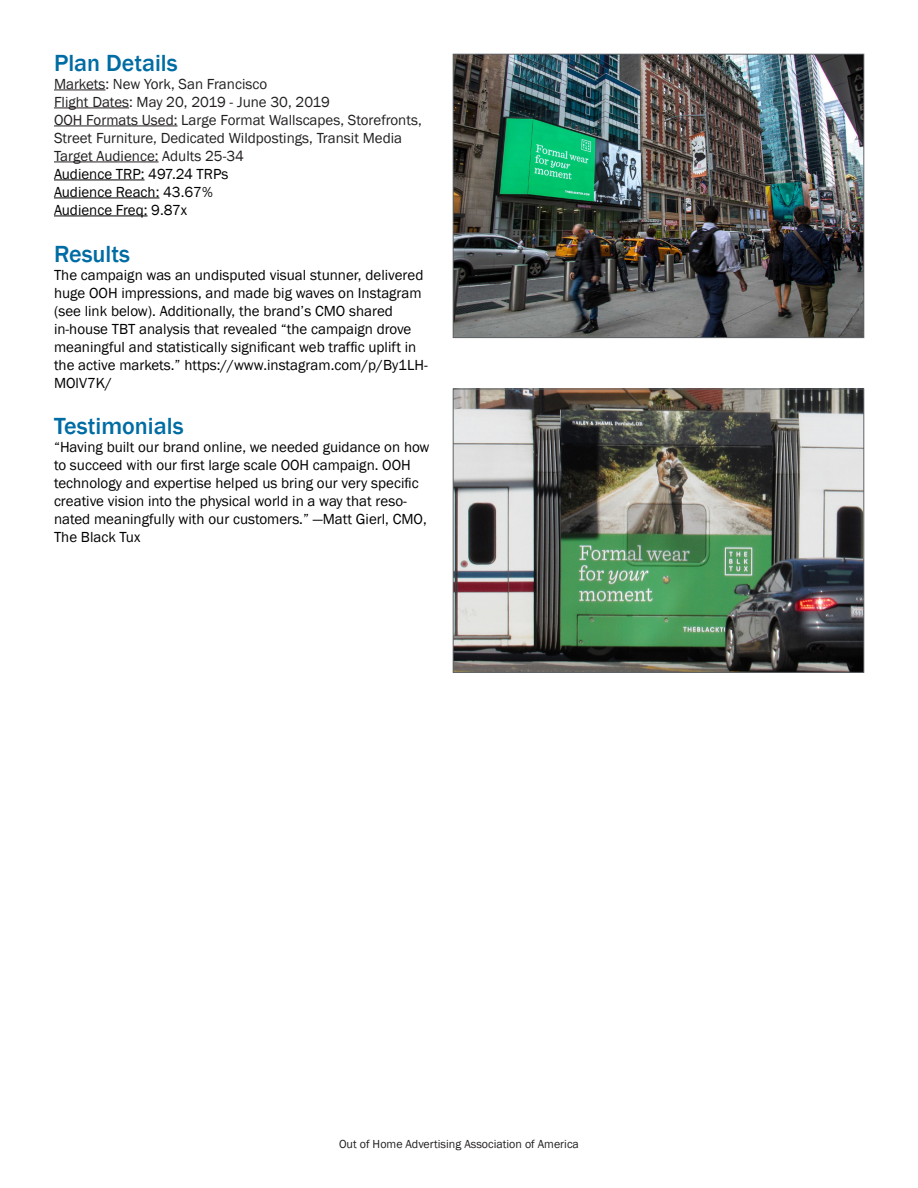
<style>
.page{position:relative;width:918px;height:1188px;background:#fff}
.page>*{position:absolute;margin:0;border:0;box-sizing:border-box;transform-origin:0 0}
.t1{font:500 24px "Franklin Gothic";color:#006ca4}
.t2{font:15px/18px "Franklin Gothic";color:#000}
.t3{font:15px/18px "Franklin Gothic";color:#231f20}
.t4{font:12px "Franklin Gothic";color:#231f20}
</style>
<div class="page">
<hr style="left:54px;top:90px;width:51px;height:1px;background:#231f20">
<hr style="left:54px;top:108px;width:75px;height:1px;background:#231f20">
<hr style="left:54px;top:126px;width:124px;height:1px;background:#231f20">
<hr style="left:54px;top:162px;width:105px;height:1px;background:#231f20">
<hr style="left:54px;top:180px;width:91px;height:1px;background:#000">
<hr style="left:54px;top:198px;width:105px;height:1px;background:#000">
<hr style="left:54px;top:216px;width:94px;height:1px;background:#000">
<img style="left:455px;top:56px;width:407px;height:280px">
<div style="left:453px;top:54px;width:411px;height:284px;border:1px solid #5e6367"></div>
<img style="left:455px;top:391px;width:407px;height:280px">
<div style="left:453px;top:389px;width:411px;height:284px;border:1px solid #5e6367"></div>
<p class="t1" style="left:54px;top:48px;width:125px">Plan Details</p>
<p class="t3" style="left:54px;top:75px;width:215px">Markets: New York, San Francisco</p>
<p class="t3" style="left:54px;top:93px;width:278px">Flight Dates: May 20, 2019 - June 30, 2019</p>
<p class="t3" style="left:54px;top:111px;width:369px">OOH Formats Used: Large Format Wallscapes, Storefronts,<br>Street Furniture, Dedicated Wildpostings, Transit Media</p>
<p class="t3" style="left:54px;top:147px;width:192px">Target Audience: Adults 25-34</p>
<p class="t2" style="left:54px;top:165px;width:176px">Audience TRP: 497.24 TRPs</p>
<p class="t2" style="left:54px;top:183px;width:160px">Audience Reach: 43.67%</p>
<p class="t2" style="left:54px;top:201px;width:135px">Audience Freq: 9.87x</p>
<p class="t1" style="left:54px;top:239px;width:78px">Results</p>
<p class="t2" style="left:54px;top:266px;width:375px">The campaign was an undisputed visual stunner, delivered huge OOH impressions, and made big waves on Instagram (see link below). Additionally, the brand’s CMO shared in-house TBT analysis that revealed “the campaign drove meaningful and statistically significant web traffic uplift in the active markets.” https://www.instagram.com/p/By1LH-MOlV7K/</p>
<p class="t1" style="left:54px;top:412px;width:131px">Testimonials</p>
<p class="t2" style="left:54px;top:439px;width:377px">“Having built our brand online, we needed guidance on how to succeed with our first large scale OOH campaign. OOH technology and expertise helped us bring our very specific creative vision into the physical world in a way that reso&shy;nated meaningfully with our customers.” —Matt Gierl, CMO, The Black Tux</p>
<p class="t4" style="left:339px;top:1136px;width:241px">Out of Home Advertising Association of America</p>
</div>
